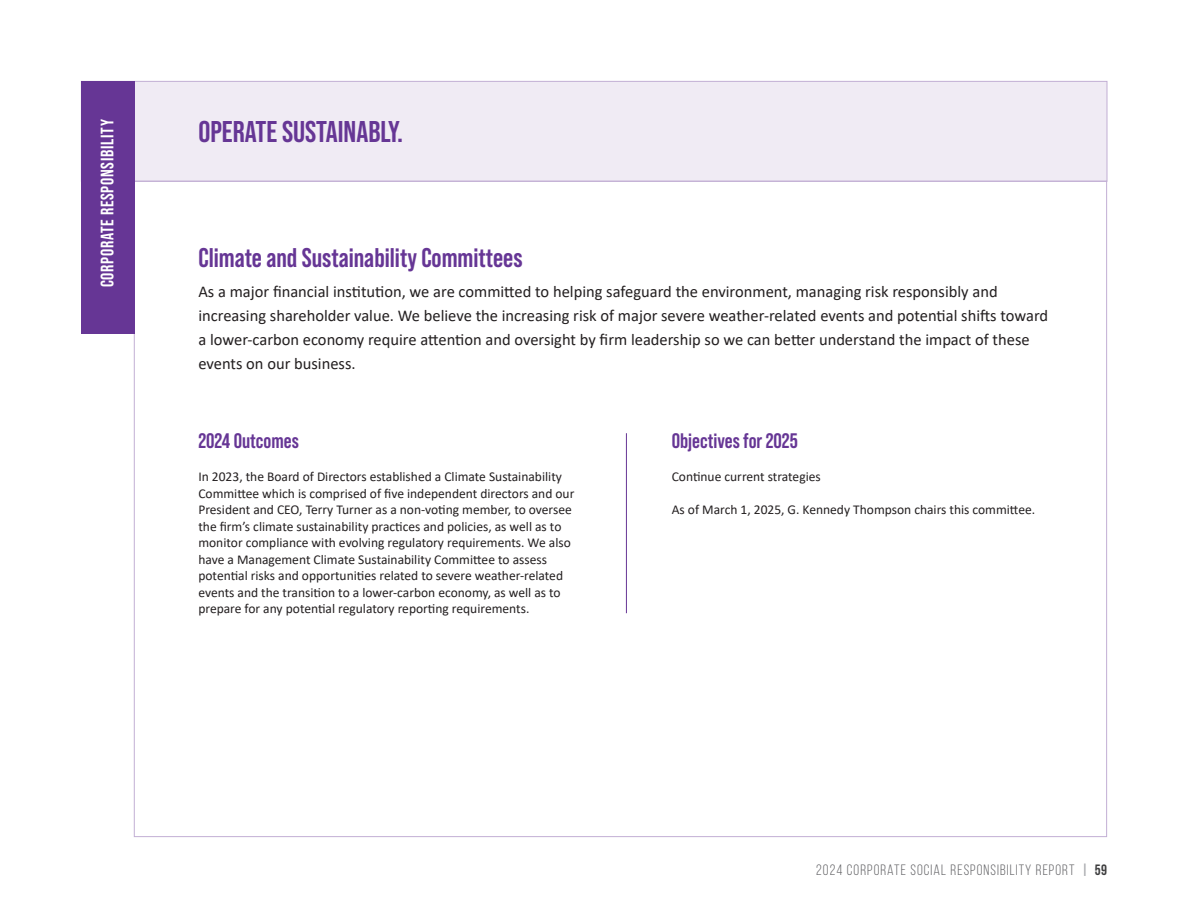
<style>
.page{position:relative;width:1188px;height:918px;background:#fff}
.page>*{position:absolute;margin:0;border:0;box-sizing:border-box;transform-origin:0 0}
.t1{font:700 30px "Bebas Neue Pro";color:#663695}
.t2{font:700 27px "Bebas Neue Pro";color:#663695}
.t3{font:700 21px "Bebas Neue Pro";color:#663695}
.t4{font:700 18px "Bebas Neue Pro";letter-spacing:.04em;color:#fff}
.t5{font:16.5px/24px "Calibri";color:#231f20}
.t6{font:15px "Bebas Neue";letter-spacing:.07em;color:#636366}
.t7{font:13.5px/16.5px "Calibri";color:#231f20}
.s1{font-weight:700;color:#a8a9ad}
.s2{font-weight:700;color:#3e3e3f}
</style>
<div class="page">
<div style="left:81px;top:81px;width:1026px;height:101px;background:#f0ebf4;border:1px solid #c2afd4"></div>
<div style="left:81px;top:81px;width:54px;height:252px;background:#663695"></div>
<hr style="left:626px;top:433px;width:1px;height:180px;background:#663695">
<h3 class="t4" style="left:97px;top:287px;width:170px;rotate:-90deg">CORPORATE RESPONSIBILITY</h3>
<h1 class="t1" style="left:198px;top:114px;width:206px">OPERATE SUSTAINABLY.</h1>
<h2 class="t2" style="left:198px;top:242px;width:326px">Climate and Sustainability Committees</h2>
<p class="t5" style="left:198px;top:279px;width:851px">As a major financial institution, we are committed to helping safeguard the environment, managing risk responsibly and increasing shareholder value. We believe the increasing risk of major severe weather-related events and potential shifts toward a lower-carbon economy require attention and oversight by firm leadership so we can better understand the impact of these events on our business.</p>
<h3 class="t3" style="left:198px;top:429px;width:102px">2024 Outcomes</h3>
<p class="t7" style="left:198px;top:468px;width:378px">In 2023, the Board of Directors established a Climate Sustainability Committee which is comprised of five independent directors and our President and CEO, Terry Turner as a non-voting member, to oversee the firm’s climate sustainability practices and policies, as well as to monitor compliance with evolving regulatory requirements. We also have a Management Climate Sustainability Committee to assess potential risks and opportunities related to severe weather-related events and the transition to a lower-carbon economy, as well as to prepare for any potential regulatory reporting requirements.</p>
<h3 class="t3" style="left:672px;top:429px;width:127px">Objectives for 2025</h3>
<p class="t7" style="left:672px;top:468px;width:151px">Continue current strategies</p>
<p class="t7" style="left:672px;top:501px;width:365px">As of March 1, 2025, G. Kennedy Thompson chairs this committee.</p>
<p class="t6" style="left:816px;top:861px;width:292px">2024 CORPORATE SOCIAL RESPONSIBILITY REPORT <span class="s1">|</span> <span class="s2">59</span></p>
</div>
